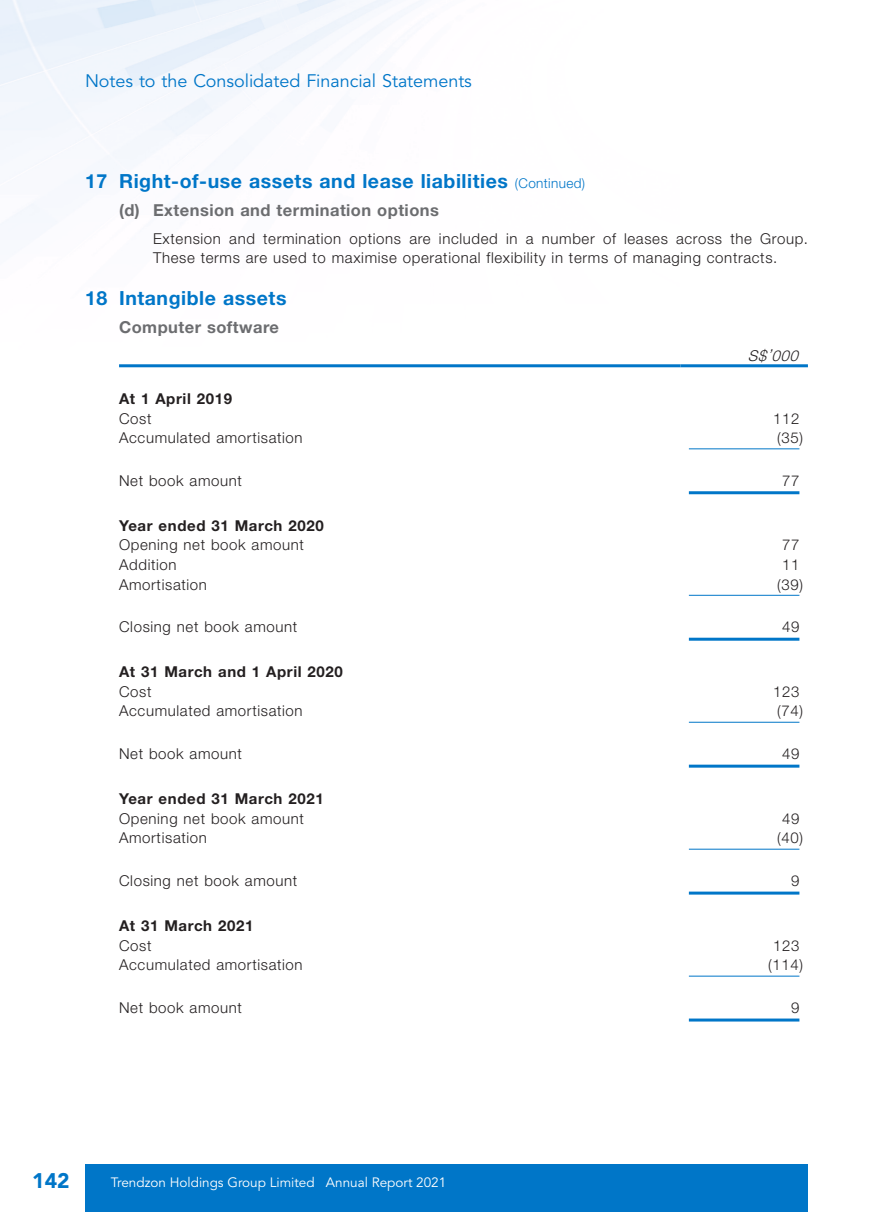
<style>
.page{position:relative;width:893px;height:1212px;background:#fff}
.page>*{position:absolute;margin:0;border:0;box-sizing:border-box;transform-origin:0 0}
.t1{font:900 21px "Avenir LT Std";color:#0076c8}
.t2{font:700 19.5px "Helvetica Neue LT Std";letter-spacing:.03em;color:#0076c8}
.t3{font:18px "Avenir LT Std";letter-spacing:-.005em;color:#0076c8}
.t4{font:700 16.5px "Helvetica Neue LT Std";letter-spacing:.03em;color:#6c6d70}
.t5{font:300 15px/19.5px "Helvetica Neue LT Std";letter-spacing:.045em;color:#231f20}
.t6{font:700 15px "Helvetica Neue LT Std";letter-spacing:.045em;color:#231f20}
.t7{font:italic 300 15px "Helvetica Neue LT Std";color:#231f20}
.t8{font:13.5px "Avenir LT Std";color:#fff}
.s1{font-weight:300;font-size:13.5px}
</style>
<div class="page">
<img style="left:0;top:0;width:808px;height:1022px">
<div style="left:85px;top:1164px;width:723px;height:48px;background:#0076c8"></div>
<hr style="left:119px;top:364px;width:561px;height:3px;background:#0076c8">
<hr style="left:680px;top:364px;width:128px;height:3px;background:#0076c8">
<hr style="left:689px;top:448px;width:110px;height:1px;background:#0076c8">
<hr style="left:689px;top:491px;width:110px;height:3px;background:#0076c8">
<hr style="left:689px;top:595px;width:110px;height:1px;background:#0076c8">
<hr style="left:689px;top:638px;width:110px;height:3px;background:#0076c8">
<hr style="left:689px;top:722px;width:110px;height:1px;background:#0076c8">
<hr style="left:689px;top:765px;width:110px;height:3px;background:#0076c8">
<hr style="left:689px;top:849px;width:110px;height:1px;background:#0076c8">
<hr style="left:689px;top:891px;width:110px;height:3px;background:#0076c8">
<hr style="left:689px;top:976px;width:110px;height:1px;background:#0076c8">
<hr style="left:689px;top:1018px;width:110px;height:3px;background:#0076c8">
<p class="t3" style="left:85px;top:71px;width:388px">Notes to the Consolidated Financial Statements</p>
<h2 class="t2" style="left:85px;top:168px;width:502px">17 Right-of-use assets and lease liabilities <span class="s1">(Continued)</span></h2>
<p class="t4" style="left:119px;top:199px;width:321px">(d) Extension and termination options</p>
<p class="t5" style="left:153px;top:228px;width:656px">Extension and termination options are included in a number of leases across the Group.<br>These terms are used to maximise operational flexibility in terms of managing contracts.</p>
<h2 class="t2" style="left:85px;top:286px;width:203px">18 Intangible assets</h2>
<p class="t4" style="left:119px;top:317px;width:161px">Computer software</p>
<p class="t7" style="left:748px;top:346px;width:56px">S$’000</p>
<p class="t6" style="left:119px;top:389px;width:115px">At 1 April 2019</p>
<p class="t5" style="left:119px;top:408px;width:34px">Cost</p>
<p class="t5" style="left:773px;top:408px;width:28px">112</p>
<p class="t5" style="left:119px;top:428px;width:185px">Accumulated amortisation</p>
<p class="t5" style="left:777px;top:428px;width:27px">(35)</p>
<p class="t5" style="left:119px;top:470px;width:124px">Net book amount</p>
<p class="t5" style="left:782px;top:470px;width:19px">77</p>
<p class="t6" style="left:119px;top:516px;width:206px">Year ended 31 March 2020</p>
<p class="t5" style="left:119px;top:535px;width:186px">Opening net book amount</p>
<p class="t5" style="left:782px;top:535px;width:19px">77</p>
<p class="t5" style="left:119px;top:555px;width:59px">Addition</p>
<p class="t5" style="left:782px;top:555px;width:19px">11</p>
<p class="t5" style="left:119px;top:574px;width:89px">Amortisation</p>
<p class="t5" style="left:777px;top:574px;width:27px">(39)</p>
<p class="t5" style="left:119px;top:617px;width:180px">Closing net book amount</p>
<p class="t5" style="left:782px;top:617px;width:19px">49</p>
<p class="t6" style="left:119px;top:663px;width:225px">At 31 March and 1 April 2020</p>
<p class="t5" style="left:119px;top:681px;width:34px">Cost</p>
<p class="t5" style="left:773px;top:681px;width:28px">123</p>
<p class="t5" style="left:119px;top:701px;width:185px">Accumulated amortisation</p>
<p class="t5" style="left:777px;top:701px;width:27px">(74)</p>
<p class="t5" style="left:119px;top:744px;width:124px">Net book amount</p>
<p class="t5" style="left:782px;top:744px;width:19px">49</p>
<p class="t6" style="left:119px;top:790px;width:206px">Year ended 31 March 2021</p>
<p class="t5" style="left:119px;top:808px;width:186px">Opening net book amount</p>
<p class="t5" style="left:782px;top:808px;width:19px">49</p>
<p class="t5" style="left:119px;top:828px;width:89px">Amortisation</p>
<p class="t5" style="left:777px;top:828px;width:27px">(40)</p>
<p class="t5" style="left:119px;top:871px;width:180px">Closing net book amount</p>
<p class="t5" style="left:791px;top:871px;width:10px">9</p>
<p class="t6" style="left:119px;top:917px;width:136px">At 31 March 2021</p>
<p class="t5" style="left:119px;top:935px;width:34px">Cost</p>
<p class="t5" style="left:773px;top:935px;width:28px">123</p>
<p class="t5" style="left:119px;top:955px;width:185px">Accumulated amortisation</p>
<p class="t5" style="left:768px;top:955px;width:36px">(114)</p>
<p class="t5" style="left:119px;top:998px;width:124px">Net book amount</p>
<p class="t5" style="left:791px;top:998px;width:10px">9</p>
<h1 class="t1" style="left:32px;top:1168px;width:39px">142</h1>
<p class="t8" style="left:111px;top:1174px;width:337px">Trendzon Holdings Group Limited Annual Report 2021</p>
</div>
